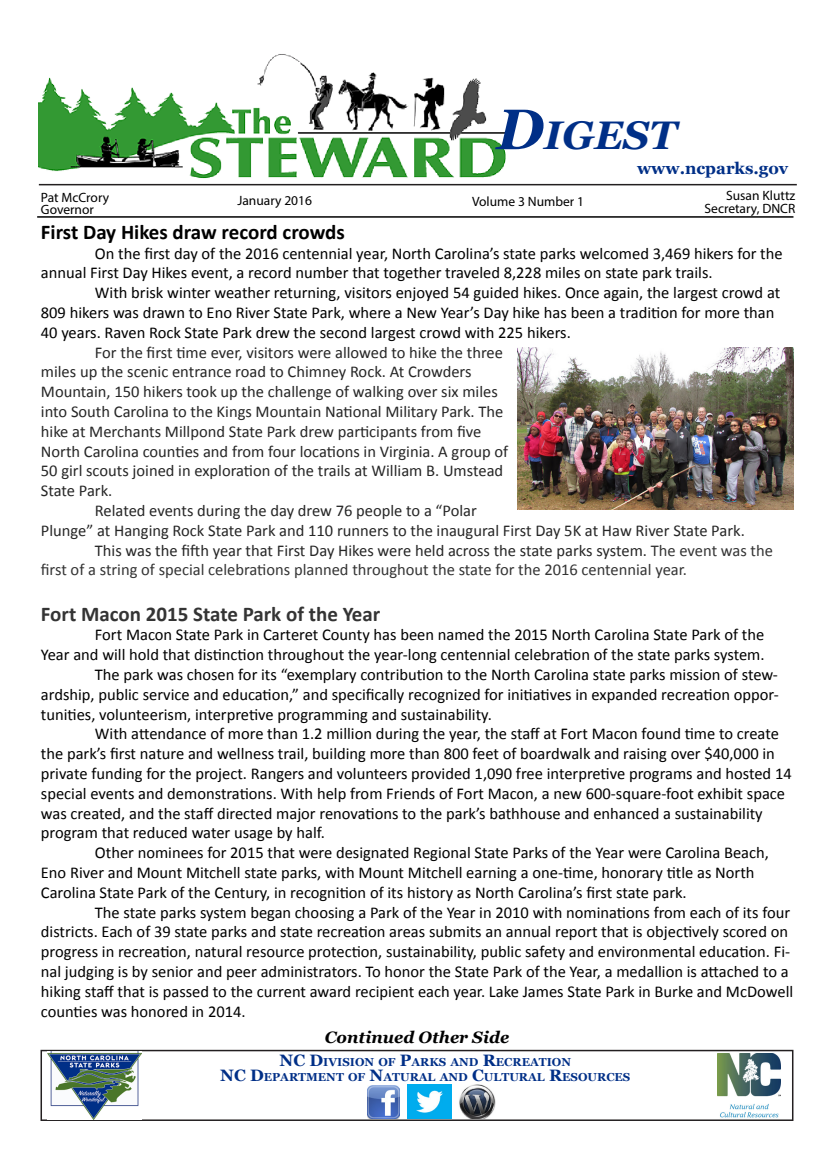
<style>
.page{position:relative;width:834px;height:1175px;background:#fff}
.page>*{position:absolute;margin:0;border:0;box-sizing:border-box;transform-origin:0 0}
.Jump_Line_-_Steward{font:italic 700 39.9px "Georgia";color:#002f87}
.t1{font:700 21px "Calibri";color:#343434}
.t2{font:700 21px "Calibri";color:#000}
.Body_Text{font:16.5px/19.8px "Calibri";color:#000}
.t3{font:16.5px/19.8px "Calibri";color:#262626}
.t4{font:16.5px/19.8px "Calibri";color:#343434}
.Jump_Line_-_Steward-2{font:italic 700 16.5px "Georgia";color:#000}
.Jump_Line_-_Steward-3{font:700 16.5px "Georgia";color:#002f87}
.t5{font:13.5px "Myriad Pro";color:#000}
.Jump_Line_-_Steward-4{font:700 11.55px "Georgia";color:#002f87}
.s1{font-size:57px}
.s2{color:#262626}
.s3{font-size:16.5px}
</style>
<div class="page">
<hr style="left:39px;top:184px;width:758px;height:1px;background:#231f20">
<hr style="left:37px;top:216px;width:756px;height:2px;background:#000">
<div style="left:40px;top:1049px;width:753px;height:71px;border:2px solid #231f20"></div>
<img style="left:39px;top:54px;width:467px;height:125px">
<img style="left:48px;top:1051px;width:93px;height:68px">
<img style="left:367px;top:1085px;width:32px;height:33px">
<img style="left:408px;top:1084px;width:44px;height:35px">
<img style="left:458px;top:1084px;width:37px;height:35px">
<img style="left:717px;top:1053px;width:63px;height:65px">
<img style="left:518px;top:347px;width:275px;height:162px">
<p class="t5" style="left:41px;top:189px;width:70px">Pat McCrory</p>
<p class="t5" style="left:41px;top:201px;width:55px">Governor</p>
<p class="Jump_Line_-_Steward" style="left:496px;top:106px;width:181px"><span class="s1">D</span>igest</p>
<p class="Jump_Line_-_Steward-3" style="left:637px;top:156px;width:153px">www.ncparks.gov</p>
<p class="t5" style="left:237px;top:192px;width:76px">January 2016</p>
<p class="t5" style="left:472px;top:193px;width:114px">Volume 3 Number 1</p>
<p class="t5" style="left:726px;top:187px;width:71px">Susan Kluttz</p>
<p class="t5" style="left:704px;top:200px;width:92px">Secretary, DNCR</p>
<p class="t2" style="left:41px;top:218px;width:305px">First Day Hikes draw record crowds</p>
<p class="Body_Text" style="left:41px;top:243px;width:743px;text-indent:54px">On the first day of the 2016 centennial year, North Carolina’s state parks welcomed 3,469 hikers for the annual First Day Hikes event, a record number that together traveled 8,228 miles on state park trails.</p>
<p class="Body_Text" style="left:41px;top:283px;width:741px;text-indent:54px">With brisk winter weather returning, visitors enjoyed 54 guided hikes. Once again, the largest crowd at<br>809 hikers was drawn to Eno River State Park, where a New Year’s Day hike has been a tradition for more than<br>40 years. Raven Rock State Park drew the second largest crowd with 225 hikers.</p>
<p class="t3" style="left:41px;top:342px;width:469px;text-indent:54px">For the first time ever, visitors were allowed to hike the three miles up the scenic entrance road to Chimney Rock. At Crowders Mountain, 150 hikers took up the challenge of walking over six miles into South Carolina to the Kings Mountain National Military Park. The hike at Merchants Millpond State Park drew participants from five North Carolina counties and from four locations in Virginia. A group of 50 girl scouts joined in exploration of the trails at William B. Umstead State Park.</p>
<p class="t3" style="left:41px;top:501px;width:705px;text-indent:54px">Related events during the day drew 76 people to a “Polar<br>Plunge” at Hanging Rock State Park and 110 runners to the inaugural First Day 5K at Haw River State Park.</p>
<p class="t4" style="left:41px;top:540px;width:733px;text-indent:54px"><span class="s2">This was the fifth year that First Day Hikes were held across the state parks system.</span> The event was the first of a string of special celebrations planned throughout the state for the 2016 centennial year.</p>
<p class="t1" style="left:41px;top:600px;width:341px">Fort Macon 2015 State Park of the Year</p>
<p class="Body_Text" style="left:41px;top:625px;width:725px;text-align:right">Fort Macon State Park in Carteret County has been named the 2015 North Carolina State Park of the<br>Year and will hold that distinction throughout the year-long centennial celebration of the state parks system.</p>
<p class="Body_Text" style="left:41px;top:664px;width:739px;text-align:justify;text-indent:54px">The park was chosen for its “exemplary contribution to the North Carolina state parks mission of stew&shy;ardship, public service and education,” and specifically recognized for initiatives in expanded recreation oppor&shy;tunities, volunteerism, interpretive programming and sustainability.</p>
<p class="Body_Text" style="left:41px;top:724px;width:752px;text-indent:54px">With attendance of more than 1.2 million during the year, the staff at Fort Macon found time to create the park’s first nature and wellness trail, building more than 800 feet of boardwalk and raising over $40,000 in private funding for the project. Rangers and volunteers provided 1,090 free interpretive programs and hosted 14 special events and demonstrations. With help from Friends of Fort Macon, a new 600-square-foot exhibit space was created, and the staff directed major renovations to the park’s bathhouse and enhanced a sustainability program that reduced water usage by half.</p>
<p class="Body_Text" style="left:41px;top:843px;width:729px;text-indent:54px">Other nominees for 2015 that were designated Regional State Parks of the Year were Carolina Beach,<br>Eno River and Mount Mitchell state parks, with Mount Mitchell earning a one-time, honorary title as North<br>Carolina State Park of the Century, in recognition of its history as North Carolina’s first state park.</p>
<p class="Body_Text" style="left:41px;top:902px;width:754px;text-indent:54px">The state parks system began choosing a Park of the Year in 2010 with nominations from each of its four districts. Each of 39 state parks and state recreation areas submits an annual report that is objectively scored on progress in recreation, natural resource protection, sustainability, public safety and environmental education. Fi&shy;nal judging is by senior and peer administrators. To honor the State Park of the Year, a medallion is attached to a hiking staff that is passed to the current award recipient each year. Lake James State Park in Burke and McDowell counties was honored in 2014.</p>
<p class="Jump_Line_-_Steward-2" style="left:325px;top:1024px;width:186px">Continued Other Side</p>
<p class="Jump_Line_-_Steward-4" style="left:280px;top:1053px;width:293px"><span class="s3">NC D</span>IVISION OF <span class="s3">P</span>ARKS AND <span class="s3">R</span>ECREATION</p>
<p class="Jump_Line_-_Steward-4" style="left:220px;top:1068px;width:412px"><span class="s3">NC D</span>EPARTMENT OF <span class="s3">N</span>ATURAL AND <span class="s3">C</span>ULTURAL <span class="s3">R</span>ESOURCES</p>
</div>
